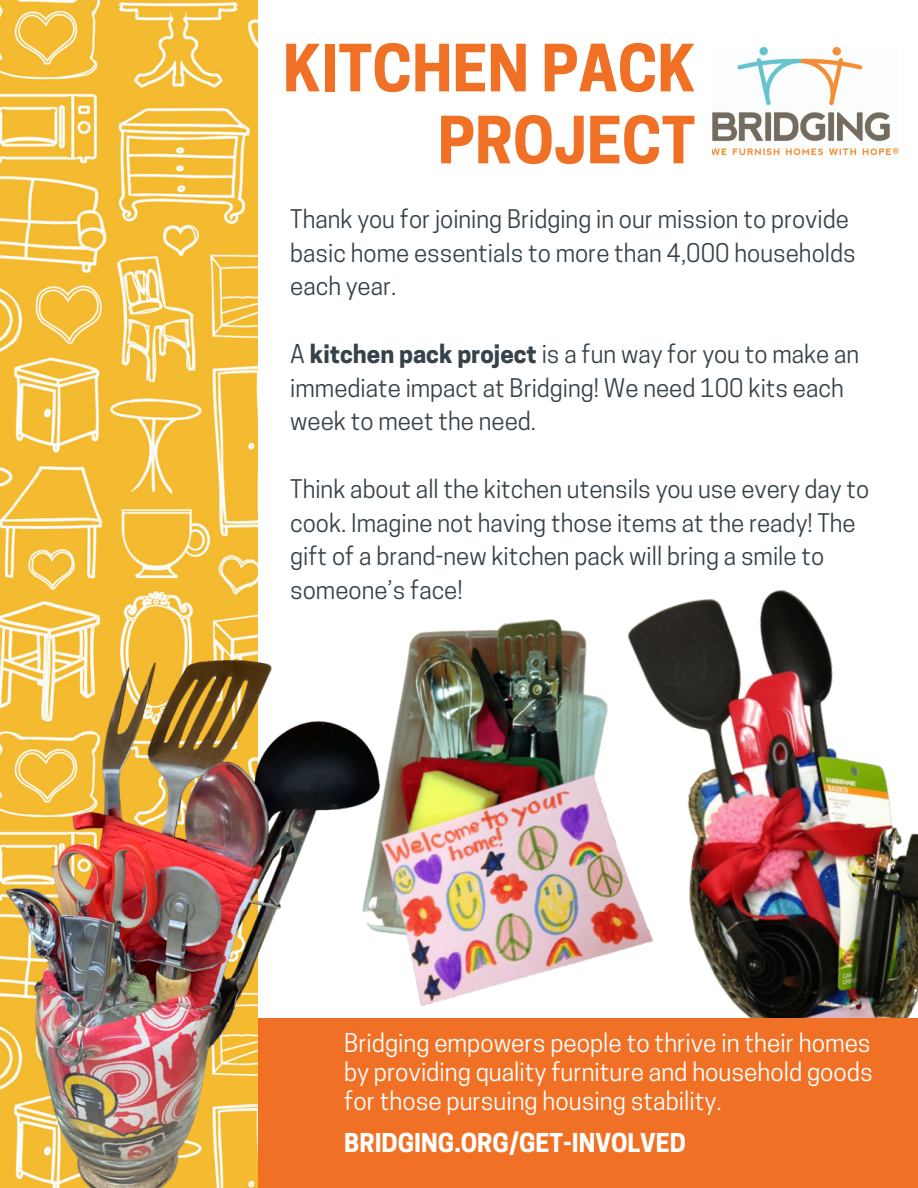
<style>
.page{position:relative;width:918px;height:1188px;background:#fff}
.page>*{position:absolute;margin:0;border:0;box-sizing:border-box;transform-origin:0 0}
.t1{font:700 61.05px "Cooper Hewitt";color:#f07125}
.t2{font:24.45px/29.1px "Cooper Hewitt";color:#fff;text-align:justify}
.t3{font:700 24.45px "Cooper Hewitt";color:#fff}
.t4{font:24.15px/33.8px "Cooper Hewitt";color:#36424a}
.s1{font-weight:700}
</style>
<div class="page">
<img style="left:713px;top:47px;width:185px;height:109px">
<img style="left:257px;top:530px;width:304px;height:476px">
<img style="left:561px;top:590px;width:357px;height:428px">
<div style="left:0;top:1018px;width:918px;height:170px;background:#f07125"></div>
<img style="left:0;top:0;width:257px;height:599px">
<img style="left:0;top:599px;width:384px;height:589px">
<p class="t1" style="left:283px;top:46px;width:414px">KITCHEN PACK</p>
<p class="t1" style="left:438px;top:118px;width:259px">PROJECT</p>
<p class="t4" style="left:290px;top:205px;width:567px">Thank you for joining Bridging in our mission to provide basic home essentials to more than 4,000 households each year.</p>
<p class="t4" style="left:290px;top:340px;width:571px">A <span class="s1">kitchen pack project</span> is a fun way for you to make an immediate impact at Bridging! We need 100 kits each week to meet the need.</p>
<p class="t4" style="left:290px;top:475px;width:580px">Think about all the kitchen utensils you use every day to cook. Imagine not having those items at the ready! The gift of a brand-new kitchen pack will bring a smile to someone’s face!</p>
<p class="t2" style="left:344px;top:1031px;width:530px">Bridging empowers people to thrive in their homes by providing quality furniture and household goods for those pursuing housing stability.</p>
<p class="t3" style="left:344px;top:1134px;width:344px">BRIDGING.ORG/GET-INVOLVED</p>
</div>
